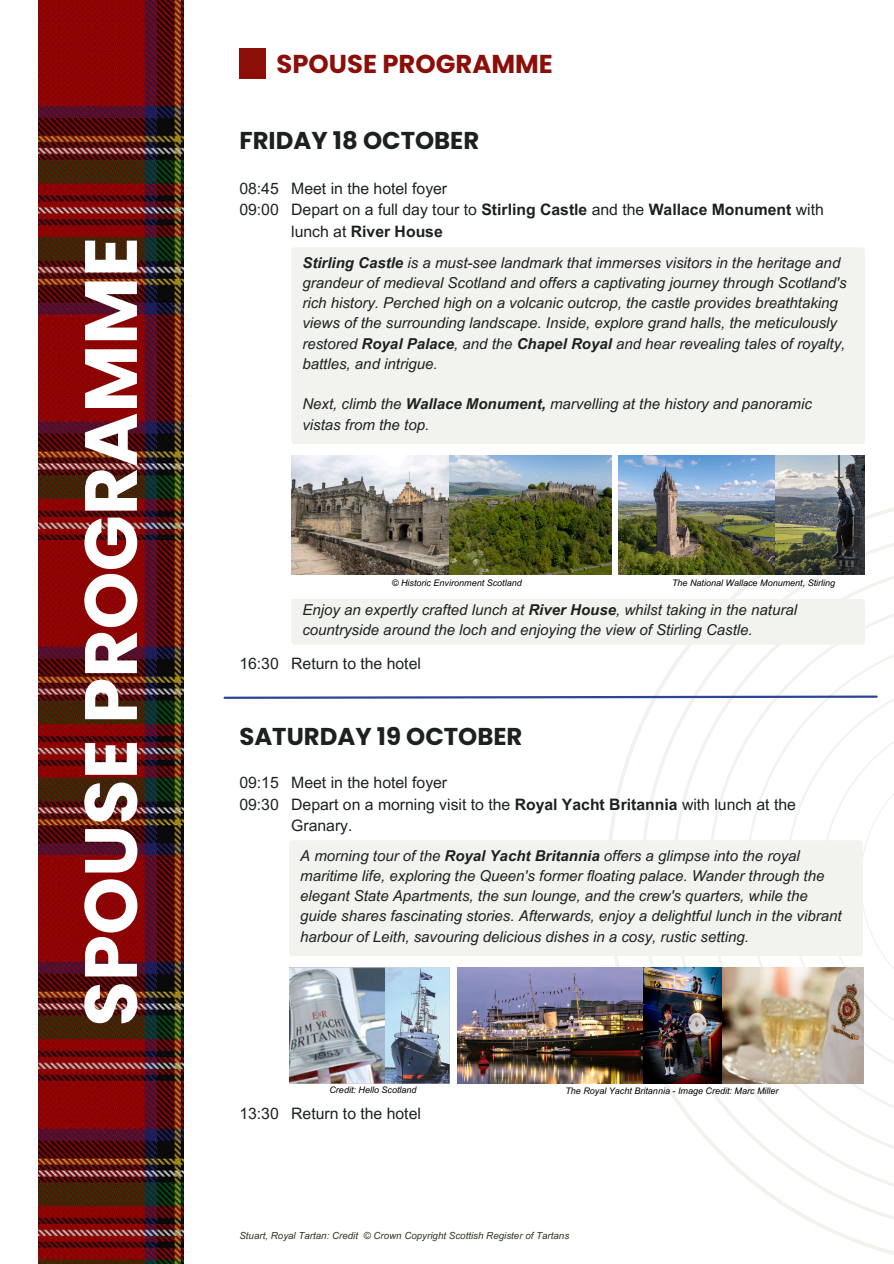
<style>
.page{position:relative;width:894px;height:1264px;background:#fff}
.page>*{position:absolute;margin:0;border:0;box-sizing:border-box;transform-origin:0 0}
.t1{font:700 73.8px "Poppins";color:#fff}
.t2{font:700 25.8px "Poppins";color:#8c0e09}
.t3{font:700 24.3px "Poppins";color:#1c2120}
.t4{font:15.75px/21.3px "Arial MT Pro";color:#1c2120}
.t5{font:italic 15px/20.2px "Arial MT Pro";color:#1c2120}
.t6{font:italic 9.75px "Arial MT Pro";color:#2b391f}
.t7{font:italic 9px "Arial MT Pro";color:#000}
.s1{font-weight:700}
</style>
<div class="page">
<svg style="left:606px;top:494px;width:287px;height:761px"></svg>
<svg style="left:640px;top:528px;width:253px;height:706px"></svg>
<div style="left:291px;top:247px;width:573px;height:197px;background:#f2f3ee;border-radius:3px"></div>
<div style="left:291px;top:598px;width:573px;height:46px;background:#f2f3ee;border-radius:3px"></div>
<img style="left:291px;top:455px;width:320px;height:119px">
<img style="left:289px;top:967px;width:160px;height:116px">
<img style="left:457px;top:967px;width:186px;height:116px">
<img style="left:721px;top:967px;width:142px;height:116px">
<img style="left:618px;top:455px;width:157px;height:119px">
<img style="left:775px;top:455px;width:89px;height:119px">
<img style="left:38px;top:0;width:145px;height:540px">
<img style="left:38px;top:540px;width:145px;height:543px">
<img style="left:38px;top:1083px;width:145px;height:180px">
<div style="left:289px;top:840px;width:573px;height:116px;background:#f2f3ee;border-radius:3px"></div>
<svg style="left:223px;top:694px;width:655px;height:6px"></svg>
<div style="left:239px;top:48px;width:27px;height:31px;background:#8c0e09"></div>
<img style="left:643px;top:967px;width:78px;height:116px">
<p class="t1" style="left:59px;top:1026px;width:791px;rotate:-90deg">SPOUSE PROGRAMME</p>
<p class="t2" style="left:276px;top:46px;width:278px">SPOUSE PROGRAMME</p>
<p class="t3" style="left:239px;top:123px;width:241px">FRIDAY 18 OCTOBER</p>
<p class="t4" style="left:239px;top:180px;width:41px">08:45<br>09:00</p>
<p class="t4" style="left:291px;top:180px;width:534px">Meet in the hotel foyer<br>Depart on a full day tour to <span class="s1">Stirling Castle</span> and the <span class="s1">Wallace Monument</span> with lunch at <span class="s1">River House</span></p>
<p class="t5" style="left:302px;top:254px;width:545px"><span class="s1">Stirling Castle</span> is a must-see landmark that immerses visitors in the heritage and grandeur of medieval Scotland and offers a captivating journey through Scotland's rich history. Perched high on a volcanic outcrop, the castle provides breathtaking views of the surrounding landscape. Inside, explore grand halls, the meticulously restored <span class="s1">Royal Palace</span>, and the <span class="s1">Chapel Royal</span> and hear revealing tales of royalty, battles, and intrigue.</p>
<p class="t5" style="left:302px;top:396px;width:511px">Next, climb the <span class="s1">Wallace Monument,</span> marvelling at the history and panoramic vistas from the top.</p>
<p class="t7" style="left:392px;top:580px;width:131px">© Historic Environment Scotland</p>
<p class="t7" style="left:672px;top:580px;width:165px">The National Wallace Monument, Stirling</p>
<p class="t5" style="left:302px;top:601px;width:496px">Enjoy an expertly crafted lunch at <span class="s1">River House</span>, whilst taking in the natural countryside around the loch and enjoying the view of Stirling Castle.</p>
<h3 class="t4" style="left:239px;top:654px;width:41px">16:30</h3>
<h3 class="t4" style="left:291px;top:654px;width:131px">Return to the hotel</h3>
<p class="t3" style="left:239px;top:719px;width:284px">SATURDAY 19 OCTOBER</p>
<h2 class="t4" style="left:239px;top:774px;width:41px">09:15<br>09:30</h2>
<h3 class="t4" style="left:291px;top:774px;width:506px">Meet in the hotel foyer<br>Depart on a morning visit to the <span class="s1">Royal Yacht Britannia</span> with lunch at the<br>Granary.</h3>
<p class="t5" style="left:300px;top:847px;width:542px">A morning tour of the <span class="s1">Royal Yacht Britannia</span> offers a glimpse into the royal maritime life, exploring the Queen's former floating palace. Wander through the elegant State Apartments, the sun lounge, and the crew's quarters, while the guide shares fascinating stories. Afterwards, enjoy a delightful lunch in the vibrant harbour of Leith, savouring delicious dishes in a cosy, rustic setting.</p>
<h3 class="t7" style="left:329px;top:1086px;width:89px">Credit: Hello Scotland</h3>
<h3 class="t7" style="left:565px;top:1087px;width:215px">The Royal Yacht Britannia - Image Credit: Marc Miller</h3>
<h3 class="t4" style="left:239px;top:1104px;width:41px">13:30</h3>
<h3 class="t4" style="left:291px;top:1104px;width:131px">Return to the hotel</h3>
<h3 class="t6" style="left:239px;top:1232px;width:331px">Stuart, Royal Tartan: Credit © Crown Copyright Scottish Register of Tartans</h3>
</div>
